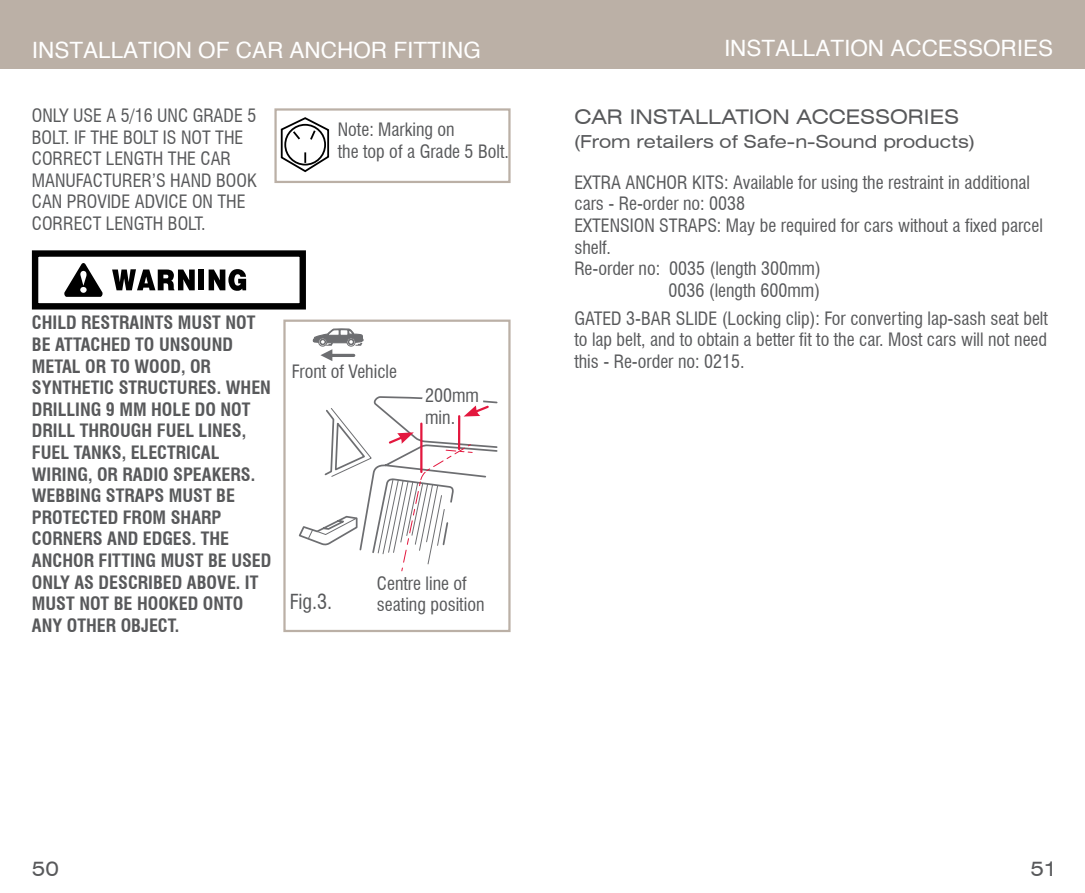
<style>
.page{position:relative;width:1085px;height:893px;background:#fff}
.page>*{position:absolute;margin:0;border:0;box-sizing:border-box;transform-origin:0 0}
.t1{font:22.5px "Helvetica";color:#fff}
.t2{font:expanded 20.25px "Swiss 721 BT";color:#58595b}
.t3{font:condensed 20.25px "Swiss 721 BT";color:#58595b}
.t4{font:condensed 18px/21.6px "Swiss 721 BT";color:#58595b}
.t5{font:700 condensed 18px/21.6px "Swiss 721 BT";color:#58595b}
.t6{font:expanded 18px "Swiss 721 BT";color:#58595b}
</style>
<div class="page">
<div style="left:0;top:0;width:1084px;height:69px;background:#bbb0a6"></div>
<svg style="left:280px;top:117px;width:50px;height:56px"></svg>
<div style="left:32px;top:250px;width:274px;height:59px;border:6px solid #000"></div>
<svg style="left:112px;top:269px;width:83px;height:21px"></svg>
<div style="left:198px;top:269px;width:6px;height:21px;background:#000"></div>
<svg style="left:208px;top:269px;width:38px;height:22px"></svg>
<svg style="left:64px;top:263px;width:39px;height:34px"></svg>
<svg style="left:312px;top:328px;width:52px;height:33px"></svg>
<svg style="left:298px;top:396px;width:200px;height:176px"></svg>
<div style="left:283px;top:320px;width:227px;height:312px;border:2px solid #bbb0a6"></div>
<div style="left:274px;top:108px;width:236px;height:75px;border:2px solid #bbb0a6"></div>
<p class="t1" style="left:32px;top:30px;width:450px">INSTALLATION OF CAR ANCHOR FITTING</p>
<p class="t1" style="left:724px;top:29px;width:330px">INSTALLATION ACCESSORIES</p>
<p class="t4" style="left:32px;top:105px;width:226px">ONLY USE A 5/16 UNC GRADE 5<br>BOLT. IF THE BOLT IS NOT THE<br>CORRECT LENGTH THE CAR<br>MANUFACTURER’S HAND BOOK<br>CAN PROVIDE ADVICE ON THE<br>CORRECT LENGTH BOLT.</p>
<p class="t4" style="left:338px;top:119px;width:173px">Note: Marking on<br>the top of a Grade 5 Bolt.</p>
<p class="t5" style="left:32px;top:312px;width:241px">CHILD RESTRAINTS MUST NOT<br>BE ATTACHED TO UNSOUND<br>METAL OR TO WOOD, OR<br>SYNTHETIC STRUCTURES. WHEN<br>DRILLING 9 MM HOLE DO NOT<br>DRILL THROUGH FUEL LINES,<br>FUEL TANKS, ELECTRICAL<br>WIRING, OR RADIO SPEAKERS.<br>WEBBING STRAPS MUST BE<br>PROTECTED FROM SHARP<br>CORNERS AND EDGES. THE<br>ANCHOR FITTING MUST BE USED<br>ONLY AS DESCRIBED ABOVE. IT<br>MUST NOT BE HOOKED ONTO<br>ANY OTHER OBJECT.</p>
<p class="t4" style="left:292px;top:361px;width:107px">Front of Vehicle</p>
<p class="t4" style="left:425px;top:385px;width:55px">200mm min.</p>
<p class="t4" style="left:377px;top:572px;width:91px">Centre line of</p>
<p class="t3" style="left:290px;top:590px;width:44px">Fig.3.</p>
<p class="t4" style="left:377px;top:594px;width:109px">seating position</p>
<p class="t2" style="left:574px;top:104px;width:386px">CAR INSTALLATION ACCESSORIES</p>
<p class="t6" style="left:574px;top:131px;width:401px">(From retailers of Safe-n-Sound products)</p>
<p class="t4" style="left:574px;top:171px;width:457px">EXTRA ANCHOR KITS: Available for using the restraint in additional</p>
<p class="t4" style="left:574px;top:193px;width:172px">cars - Re-order no: 0038</p>
<p class="t4" style="left:574px;top:215px;width:470px">EXTENSION STRAPS: May be required for cars without a fixed parcel</p>
<p class="t4" style="left:574px;top:236px;width:38px">shelf.</p>
<p class="t4" style="left:574px;top:258px;width:248px">Re-order no: 0035 (length 300mm)</p>
<p class="t4" style="left:668px;top:279px;width:153px">0036 (length 600mm)</p>
<p class="t4" style="left:574px;top:307px;width:475px;text-align:justify">GATED 3-BAR SLIDE (Locking clip): For converting lap-sash seat belt to lap belt, and to obtain a better fit to the car. Most cars will not need this - Re-order no: 0215.</p>
<p class="t2" style="left:32px;top:857px;width:29px">50</p>
<p class="t2" style="left:1030px;top:857px;width:29px">51</p>
</div>
